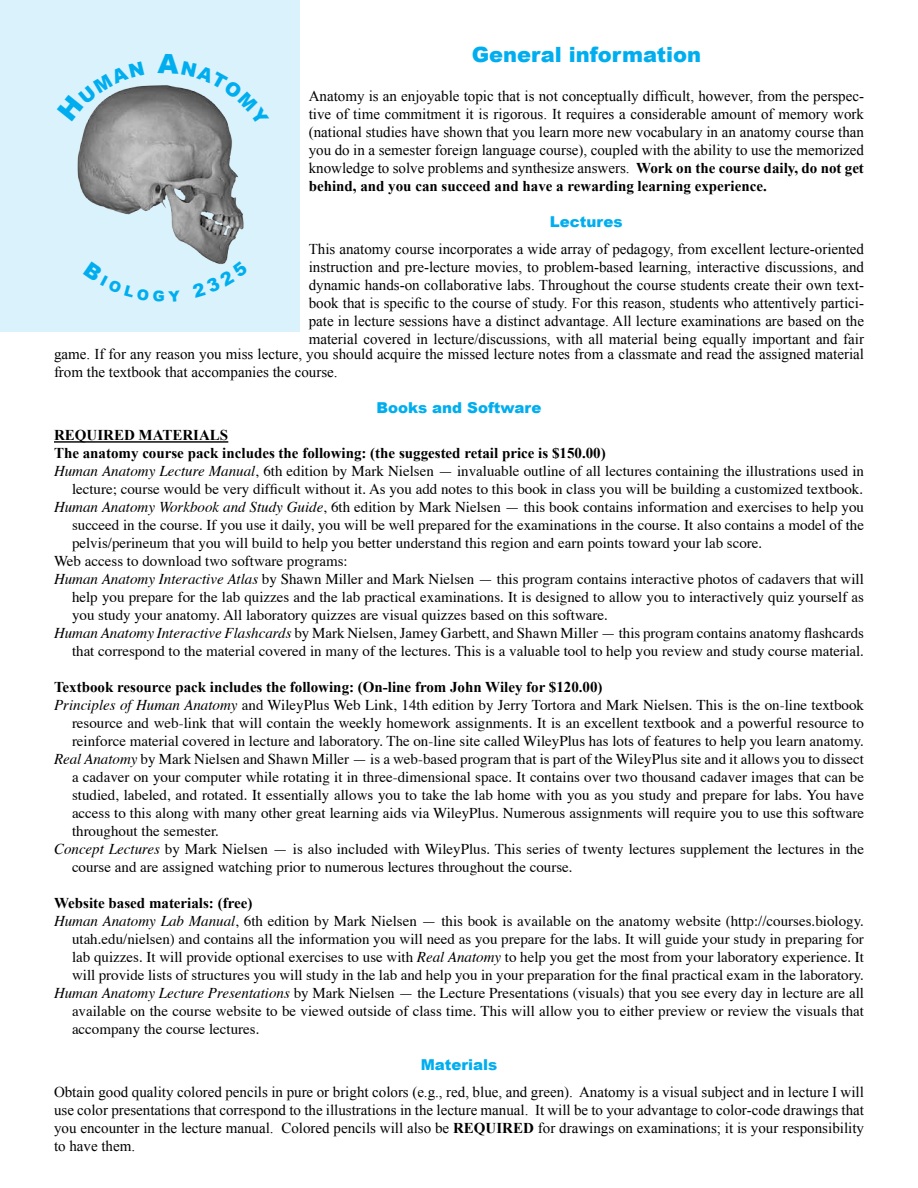
<style>
.page{position:relative;width:918px;height:1188px;background:#fff}
.page>*{position:absolute;margin:0;border:0;box-sizing:border-box;transform-origin:0 0}
.t1{font:900 21px "Arial";color:#00aeef}
.t2{font:15px "Times";color:#000}
.t3{font:15px/18px "Times New Roman";color:#000;text-align:justify}
.t4{font:700 15px/18px "Times New Roman";color:#000}
.t5{font:900 15px "Arial";color:#00aeef}
.s1{font-weight:700}
.s2{font-style:italic}
</style>
<div class="page">
<div style="left:1px;top:1px;width:299px;height:331px;background:#d9f2fc"></div>
<img style="left:77px;top:85px;width:167px;height:176px">
<hr style="left:54px;top:441px;width:174px;height:2px;background:#000">
<svg style="left:77px;top:85px;width:67px;height:37px"></svg>
<svg style="left:157px;top:85px;width:87px;height:41px"></svg>
<svg style="left:212px;top:261px;width:14px;height:4px"></svg>
<h1 class="t1" style="left:472px;top:39px;width:231px">General information</h1>
<p class="t3" style="left:309px;top:87px;width:557px">Anatomy is an enjoyable topic that is not conceptually difficult, however, from the perspec&shy;tive of time commitment it is rigorous. It requires a considerable amount of memory work (national studies have shown that you learn more new vocabulary in an anatomy course than you do in a semester foreign language course), coupled with the ability to use the memorized knowledge to solve problems and synthesize answers. <span class="s1">Work on the course daily, do not get behind, and you can succeed and have a rewarding learning experience.</span></p>
<p class="t5" style="left:550px;top:211px;width:74px">Lectures</p>
<p class="t3" style="left:309px;top:240px;width:557px">This anatomy course incorporates a wide array of pedagogy, from excellent lecture-oriented instruction and pre-lecture movies, to problem-based learning, interactive discussions, and dynamic hands-on collaborative labs. Throughout the course students create their own text&shy;book that is specific to the course of study. For this reason, students who attentively partici&shy;pate in lecture sessions have a distinct advantage. All lecture examinations are based on the material covered in lecture/discussions, with all material being equally important and fair</p>
<p class="t3" style="left:54px;top:345px;width:812px">game. If for any reason you miss lecture, you should acquire the missed lecture notes from a classmate and read the assigned material from the textbook that accompanies the course.</p>
<p class="t5" style="left:376px;top:397px;width:167px">Books and Software</p>
<p class="t4" style="left:54px;top:426px;width:553px">REQUIRED MATERIALS<br>The anatomy course pack includes the following: (the suggested retail price is $150.00)</p>
<p class="t2" style="left:54px;top:457px;width:812px"><span class="s2">Human Anatomy Lecture Manual</span>, 6th edition by Mark Nielsen — invaluable outline of all lectures containing the illustrations used in</p>
<p class="t2" style="left:72px;top:475px;width:793px">lecture; course would be very difficult without it. As you add notes to this book in class you will be building a customized textbook.</p>
<p class="t2" style="left:54px;top:493px;width:812px"><span class="s2">Human Anatomy Workbook and Study Guide</span>, 6th edition by Mark Nielsen — this book contains information and exercises to help you</p>
<p class="t2" style="left:72px;top:511px;width:794px">succeed in the course. If you use it daily, you will be well prepared for the examinations in the course. It also contains a model of the</p>
<p class="t2" style="left:72px;top:529px;width:692px">pelvis/perineum that you will build to help you better understand this region and earn points toward your lab score.</p>
<p class="t2" style="left:54px;top:547px;width:295px">Web access to download two software programs:</p>
<p class="t2" style="left:54px;top:565px;width:812px"><span class="s2">Human Anatomy Interactive Atlas</span> by Shawn Miller and Mark Nielsen — this program contains interactive photos of cadavers that will</p>
<p class="t2" style="left:72px;top:583px;width:794px">help you prepare for the lab quizzes and the lab practical examinations. It is designed to allow you to interactively quiz yourself as</p>
<p class="t2" style="left:72px;top:601px;width:538px">you study your anatomy. All laboratory quizzes are visual quizzes based on this software.</p>
<p class="t2" style="left:54px;top:619px;width:812px"><span class="s2">Human Anatomy Interactive Flashcards</span> by Mark Nielsen, Jamey Garbett, and Shawn Miller — this program contains anatomy flashcards</p>
<p class="t2" style="left:72px;top:637px;width:794px">that correspond to the material covered in many of the lectures. This is a valuable tool to help you review and study course material.</p>
<p class="t4" style="left:54px;top:678px;width:550px">Textbook resource pack includes the following: (On-line from John Wiley for $120.00)</p>
<p class="t2" style="left:54px;top:691px;width:812px"><span class="s2">Principles of Human Anatomy</span> and WileyPlus Web Link, 14th edition by Jerry Tortora and Mark Nielsen. This is the on-line textbook</p>
<p class="t2" style="left:72px;top:709px;width:794px">resource and web-link that will contain the weekly homework assignments. It is an excellent textbook and a powerful resource to</p>
<p class="t2" style="left:72px;top:727px;width:794px">reinforce material covered in lecture and laboratory. The on-line site called WileyPlus has lots of features to help you learn anatomy.</p>
<p class="t2" style="left:54px;top:745px;width:812px"><span class="s2">Real Anatomy</span> by Mark Nielsen and Shawn Miller — is a web-based program that is part of the WileyPlus site and it allows you to dissect</p>
<p class="t2" style="left:72px;top:763px;width:794px">a cadaver on your computer while rotating it in three-dimensional space. It contains over two thousand cadaver images that can be</p>
<p class="t2" style="left:72px;top:781px;width:794px">studied, labeled, and rotated. It essentially allows you to take the lab home with you as you study and prepare for labs. You have</p>
<p class="t2" style="left:72px;top:799px;width:794px">access to this along with many other great learning aids via WileyPlus. Numerous assignments will require you to use this software</p>
<p class="t2" style="left:72px;top:817px;width:149px">throughout the semester.</p>
<p class="t2" style="left:54px;top:835px;width:812px"><span class="s2">Concept Lectures</span> by Mark Nielsen — is also included with WileyPlus. This series of twenty lectures supplement the lectures in the</p>
<p class="t2" style="left:72px;top:853px;width:502px">course and are assigned watching prior to numerous lectures throughout the course.</p>
<p class="t4" style="left:54px;top:894px;width:200px">Website based materials: (free)</p>
<p class="t2" style="left:54px;top:907px;width:811px"><span class="s2">Human Anatomy Lab Manual</span>, 6th edition by Mark Nielsen — this book is available on the anatomy website (http://courses.biology.</p>
<p class="t2" style="left:72px;top:925px;width:793px">utah.edu/nielsen) and contains all the information you will need as you prepare for the labs. It will guide your study in preparing for</p>
<p class="t2" style="left:72px;top:943px;width:794px">lab quizzes. It will provide optional exercises to use with <span class="s2">Real Anatomy</span> to help you get the most from your laboratory experience. It</p>
<p class="t2" style="left:72px;top:961px;width:794px">will provide lists of structures you will study in the lab and help you in your preparation for the final practical exam in the laboratory.</p>
<p class="t2" style="left:54px;top:979px;width:812px"><span class="s2">Human Anatomy Lecture Presentations</span> by Mark Nielsen — the Lecture Presentations (visuals) that you see every day in lecture are all</p>
<p class="t2" style="left:72px;top:997px;width:794px">available on the course website to be viewed outside of class time. This will allow you to either preview or review the visuals that</p>
<p class="t2" style="left:72px;top:1015px;width:189px">accompany the course lectures.</p>
<p class="t5" style="left:421px;top:1054px;width:78px">Materials</p>
<p class="t3" style="left:54px;top:1083px;width:812px">Obtain good quality colored pencils in pure or bright colors (e.g., red, blue, and green). Anatomy is a visual subject and in lecture I will use color presentations that correspond to the illustrations in the lecture manual. It will be to your advantage to color-code drawings that you encounter in the lecture manual. Colored pencils will also be <span class="s1">REQUIRED</span> for drawings on examinations; it is your responsibility to have them.</p>
</div>
